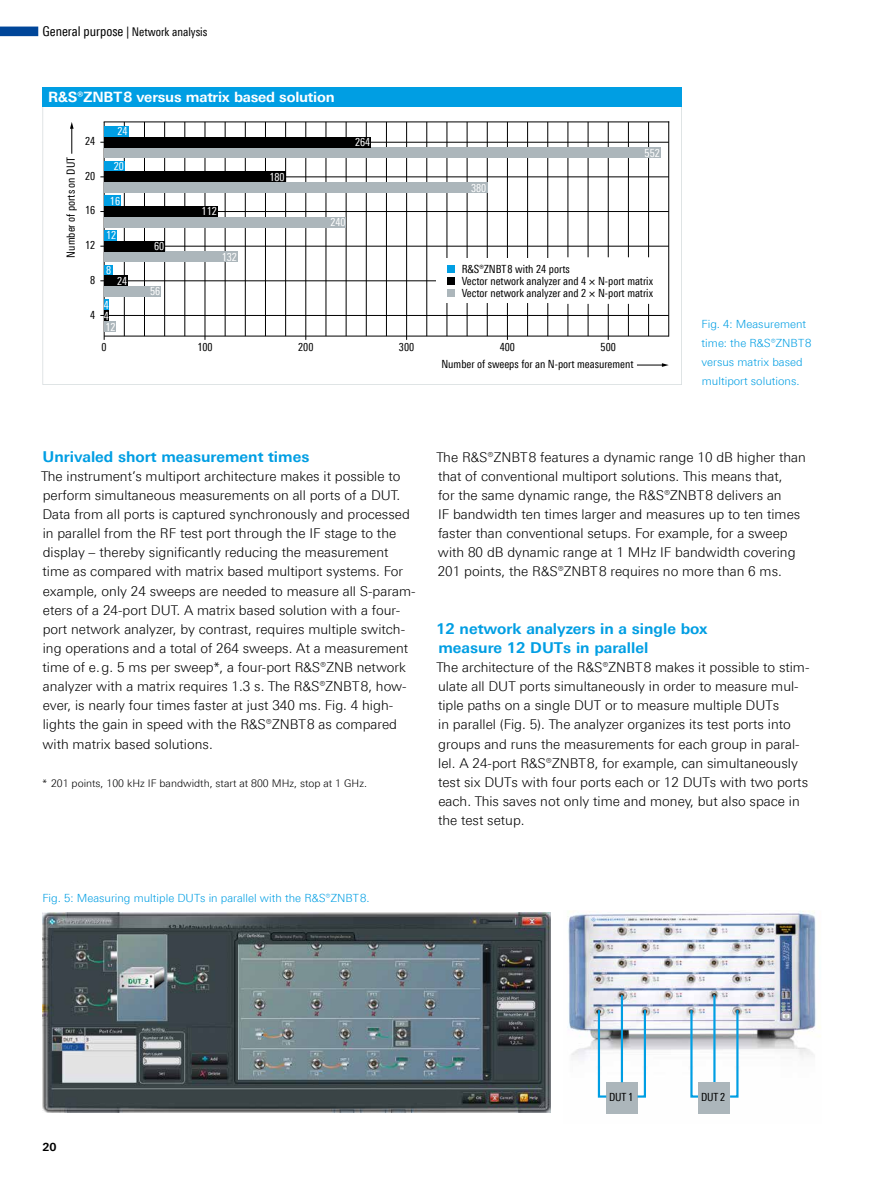
<style>
.page{position:relative;width:893px;height:1191px;background:#fff}
.page>*{position:absolute;margin:0;border:0;box-sizing:border-box;transform-origin:0 0}
._03_Überschrift_1{font:700 15px/19.2px "Linotype Univers 630";color:#009ee3}
.t1{font:700 14.25px "Linotype Univers 630";letter-spacing:-.015em;color:#fff}
.Fließtext_oAo{font:300 13.5px/19.2px "Linotype Univers 330";color:#000}
.Fließtext{font:300 13.5px/19.2px "Linotype Univers 330";color:#000}
._02_Messtechnik_libü{font:12px "Linotype Univers 420 Cn";color:#000}
.t2{font:11.25px/12px "Linotype Univers 420 Cn";color:#000}
.Bildlegende{font:300 11.25px/19.2px "Linotype Univers 330";color:#009ee3}
.t3{font:11.25px/10.9px "Linotype Univers 420 Cn";color:#fff}
.t4{font:700 11.25px "Linotype Univers 630";color:#000}
.t5{font:300 10.5px "Linotype Univers 330";color:#000}
.s1{font-size:13.5px}
</style>
<div class="page">
<img style="left:567px;top:911px;width:254px;height:203px">
<div style="left:606px;top:1082px;width:31px;height:31px;background:#acb6bb"></div>
<svg style="left:597px;top:1008px;width:11px;height:90px"></svg>
<svg style="left:635px;top:1008px;width:12px;height:90px"></svg>
<hr style="left:621px;top:995px;width:2px;height:87px;background:#009ee3">
<svg style="left:689px;top:1008px;width:12px;height:90px"></svg>
<svg style="left:728px;top:1008px;width:12px;height:90px"></svg>
<hr style="left:713px;top:995px;width:2px;height:87px;background:#009ee3">
<div style="left:699px;top:1082px;width:31px;height:31px;background:#acb6bb"></div>
<svg style="left:43px;top:107px;width:639px;height:278px"></svg>
<div style="left:43px;top:88px;width:639px;height:19px;background:#009ee3"></div>
<div style="left:436px;top:258px;width:228px;height:45px;background:#fff"></div>
<div style="left:104px;top:126px;width:24px;height:11px;background:#009ee3"></div>
<div style="left:104px;top:148px;width:557px;height:10px;background:#acb6bb"></div>
<div style="left:104px;top:137px;width:267px;height:11px;background:#000"></div>
<div style="left:104px;top:161px;width:20px;height:10px;background:#009ee3"></div>
<div style="left:104px;top:182px;width:383px;height:11px;background:#acb6bb"></div>
<div style="left:104px;top:171px;width:182px;height:11px;background:#000"></div>
<div style="left:104px;top:195px;width:17px;height:11px;background:#009ee3"></div>
<div style="left:104px;top:206px;width:113px;height:11px;background:#000"></div>
<div style="left:104px;top:230px;width:12px;height:11px;background:#009ee3"></div>
<div style="left:104px;top:251px;width:133px;height:11px;background:#acb6bb"></div>
<div style="left:104px;top:241px;width:61px;height:10px;background:#000"></div>
<div style="left:104px;top:265px;width:9px;height:10px;background:#009ee3"></div>
<div style="left:104px;top:286px;width:57px;height:11px;background:#acb6bb"></div>
<div style="left:104px;top:275px;width:24px;height:11px;background:#000"></div>
<hr style="left:104px;top:299px;width:4px;height:11px;background:#009ee3">
<div style="left:104px;top:321px;width:12px;height:10px;background:#acb6bb"></div>
<hr style="left:104px;top:310px;width:4px;height:11px;background:#000">
<div style="left:104px;top:217px;width:242px;height:11px;background:#acb6bb"></div>
<div style="left:447px;top:265px;width:7px;height:7px;background:#009ee3"></div>
<div style="left:447px;top:277px;width:7px;height:7px;background:#000"></div>
<div style="left:447px;top:289px;width:7px;height:7px;background:#acb6bb"></div>
<img style="left:43px;top:912px;width:508px;height:200px">
<div style="left:0;top:27px;width:38px;height:9px;background:#004699"></div>
<p class="_02_Messtechnik_libü" style="left:43px;top:25px;width:166px"><span class="s1">General purpose</span> | Network analysis</p>
<p class="t1" style="left:48px;top:89px;width:288px">R&amp;S®ZNBT8 versus matrix based solution</p>
<p class="t2" style="left:65px;top:257px;width:102px;rotate:-90deg">Number of ports on DUT</p>
<p class="t2" style="left:85px;top:135px;width:12px">24</p>
<p class="t2" style="left:85px;top:169px;width:12px">20</p>
<p class="t2" style="left:85px;top:204px;width:12px">16</p>
<p class="t2" style="left:85px;top:239px;width:12px">12</p>
<p class="t2" style="left:90px;top:274px;width:7px">8</p>
<p class="t2" style="left:90px;top:309px;width:7px">4</p>
<p class="t3" style="left:118px;top:126px;width:12px">24</p>
<p class="t3" style="left:114px;top:160px;width:12px">20</p>
<p class="t3" style="left:110px;top:195px;width:12px">16</p>
<p class="t3" style="left:106px;top:230px;width:12px">12</p>
<p class="t3" style="left:106px;top:264px;width:7px">8</p>
<p class="t3" style="left:117px;top:275px;width:12px">24</p>
<p class="t3" style="left:104px;top:299px;width:13px">4<br>4<br>12</p>
<p class="t3" style="left:154px;top:240px;width:12px">60</p>
<p class="t3" style="left:150px;top:286px;width:12px">56</p>
<p class="t3" style="left:202px;top:206px;width:17px">112</p>
<p class="t3" style="left:222px;top:251px;width:17px">132</p>
<p class="t3" style="left:269px;top:171px;width:17px">180</p>
<p class="t3" style="left:330px;top:217px;width:17px">240</p>
<p class="t3" style="left:355px;top:137px;width:17px">264</p>
<p class="t3" style="left:471px;top:182px;width:17px">380</p>
<p class="t3" style="left:645px;top:147px;width:17px">552</p>
<p class="t2" style="left:462px;top:263px;width:193px">R&amp;S®ZNBT8 with 24 ports<br>Vector network analyzer and 4 × N-port matrix<br>Vector network analyzer and 2 × N-port matrix</p>
<p class="t2" style="left:102px;top:341px;width:7px">0</p>
<p class="t2" style="left:197px;top:341px;width:17px">100</p>
<p class="t2" style="left:298px;top:341px;width:17px">200</p>
<p class="t2" style="left:399px;top:341px;width:17px">300</p>
<p class="t2" style="left:500px;top:341px;width:17px">400</p>
<p class="t2" style="left:601px;top:341px;width:17px">500</p>
<p class="t2" style="left:441px;top:358px;width:194px">Number of sweeps for an N-port measurement</p>
<p class="Bildlegende" style="left:702px;top:314px;width:111px">Fig. 4: Measurement time: the R&amp;S®ZNBT8 versus matrix based multiport solutions.</p>
<p class="_03_Überschrift_1" style="left:43px;top:446px;width:268px">Unrivaled short measurement times</p>
<p class="Fließtext_oAo" style="left:41px;top:466px;width:376px">The instrument’s multiport architecture makes it possible to perform simultaneous measurements on all ports of a DUT.<br>Data from all ports is captured synchronously and processed in parallel from the RF test port through the IF stage to the display – thereby significantly reducing the measurement time as compared with matrix based multiport systems. For example, only 24 sweeps are needed to measure all S‑param&shy;eters of a 24-port DUT. A matrix based solution with a four&shy;port network analyzer, by contrast, requires multiple switch&shy;ing operations and a total of 264 sweeps. At a measurement time of e.g. 5 ms per sweep*, a four-port R&amp;S®ZNB network analyzer with a matrix requires 1.3 s. The R&amp;S®ZNBT8, how&shy;ever, is nearly four times faster at just 340 ms. Fig. 4 high&shy;lights the gain in speed with the R&amp;S®ZNBT8 as compared with matrix based solutions.</p>
<p class="t5" style="left:43px;top:777px;width:326px">* 201 points, 100 kHz IF bandwidth, start at 800 MHz, stop at 1 GHz.</p>
<p class="Fließtext" style="left:436px;top:447px;width:371px">The R&amp;S®ZNBT8 features a dynamic range 10 dB higher than that of conventional multiport solutions. This means that,<br>for the same dynamic range, the R&amp;S®ZNBT8 delivers an<br>IF bandwidth ten times larger and measures up to ten times faster than conventional setups. For example, for a sweep with 80 dB dynamic range at 1 MHz IF bandwidth covering 201 points, the R&amp;S®ZNBT8 requires no more than 6 ms.</p>
<p class="_03_Überschrift_1" style="left:436px;top:619px;width:273px">12 network analyzers in a single box measure 12 DUTs in parallel</p>
<p class="Fließtext_oAo" style="left:436px;top:657px;width:374px">The architecture of the R&amp;S®ZNBT8 makes it possible to stim&shy;ulate all DUT ports simultaneously in order to measure mul&shy;tiple paths on a single DUT or to measure multiple DUTs<br>in parallel (Fig. 5). The analyzer organizes its test ports into groups and runs the measurements for each group in paral&shy;lel. A 24‑port R&amp;S®ZNBT8, for example, can simultaneously test six DUTs with four ports each or 12 DUTs with two ports each. This saves not only time and money, but also space in the test setup.</p>
<p class="Bildlegende" style="left:43px;top:888px;width:328px">Fig. 5: Measuring multiple DUTs in parallel with the R&amp;S®ZNBT8.</p>
<p class="t4" style="left:42px;top:1139px;width:16px">20</p>
<p class="t2" style="left:609px;top:1091px;width:26px">DUT 1</p>
<p class="t2" style="left:701px;top:1091px;width:26px">DUT 2</p>
</div>
